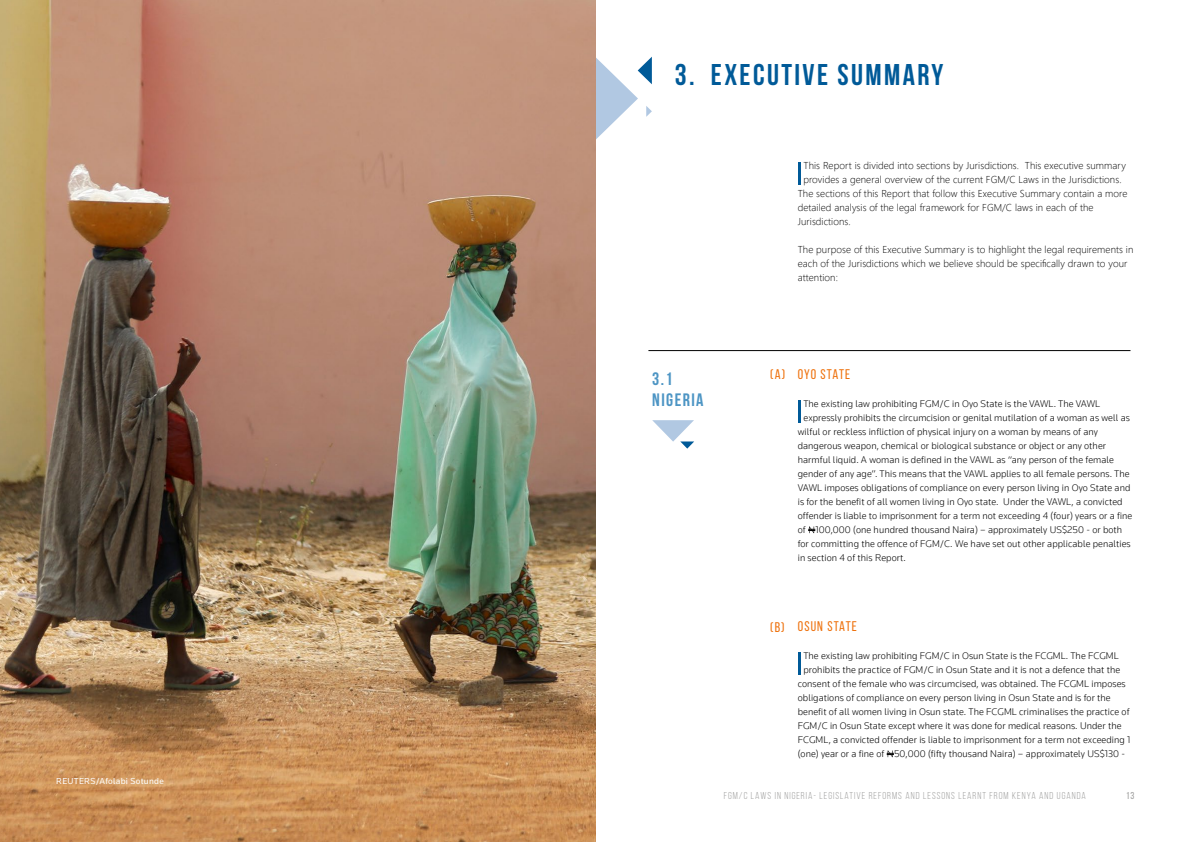
<style>
.page{position:relative;width:1191px;height:842px;background:#fff}
.page>*{position:absolute;margin:0;border:0;box-sizing:border-box;transform-origin:0 0}
.t1{font:700 30px "Bebas Neue";letter-spacing:.08em;color:#005a98}
.t2{font:700 18px/21px "Bebas Neue";letter-spacing:.08em;color:#4d95c4}
.t3{font:14px "Bebas Neue";letter-spacing:.08em;color:#ee720e}
.t4{font:300 10px "Knowledge";letter-spacing:.005em;color:#000}
.t5{font:300 10px/14px "Segoe UI";letter-spacing:.005em;color:#000}
.t6{font:10px "Bebas Neue";letter-spacing:.1em;color:#9d9d9c}
.t7{font:10px "Bebas Neue";color:#9d9d9c}
.t8{font:9px "Knowledge";letter-spacing:.03em;color:#fff}
</style>
<div class="page">
<svg style="left:595px;top:57px;width:57px;height:83px"></svg>
<hr style="left:797px;top:162px;width:3px;height:23px;background:#005a98">
<hr style="left:797px;top:400px;width:3px;height:23px;background:#005a98">
<svg style="left:808px;top:526px;width:7px;height:7px"></svg>
<hr style="left:797px;top:652px;width:3px;height:23px;background:#005a98">
<svg style="left:886px;top:750px;width:8px;height:7px"></svg>
<svg style="left:652px;top:420px;width:42px;height:29px"></svg>
<hr style="left:648px;top:350px;width:482px;height:1px;background:#000">
<img style="left:0;top:0;width:595px;height:842px">
<p class="t8" style="left:56px;top:775px;width:109px">REUTERS/Afolabi Sotunde</p>
<h1 class="t1" style="left:675px;top:58px;width:270px">3. EXECUTIVE SUMMARY</h1>
<p class="t5" style="left:803px;top:158px;width:324px">This Report is divided into sections by Jurisdictions. This executive summary</p>
<p class="t5" style="left:803px;top:172px;width:320px">provides a general overview of the current FGM/C Laws in the Jurisdictions.</p>
<p class="t5" style="left:797px;top:186px;width:331px">The sections of this Report that follow this Executive Summary contain a more</p>
<p class="t5" style="left:797px;top:200px;width:297px">detailed analysis of the legal framework for FGM/C laws in each of the</p>
<p class="t5" style="left:797px;top:214px;width:54px">Jurisdictions.</p>
<p class="t5" style="left:797px;top:242px;width:337px">The purpose of this Executive Summary is to highlight the legal requirements in each of the Jurisdictions which we believe should be specifically drawn to your attention:</p>
<h2 class="t2" style="left:652px;top:368px;width:53px">3.1<br>NIGERIA</h2>
<h3 class="t3" style="left:770px;top:367px;width:16px">(A)</h3>
<h3 class="t3" style="left:797px;top:367px;width:54px">OYO STATE</h3>
<p class="t4" style="left:803px;top:398px;width:298px">The existing law prohibiting FGM/C in Oyo State is the VAWL. The VAWL</p>
<p class="t4" style="left:803px;top:412px;width:328px">expressly prohibits the circumcision or genital mutilation of a woman as well as</p>
<p class="t4" style="left:797px;top:426px;width:302px">wilful or reckless infliction of physical injury on a woman by means of any</p>
<p class="t4" style="left:797px;top:440px;width:310px">dangerous weapon, chemical or biological substance or object or any other</p>
<p class="t4" style="left:797px;top:454px;width:318px">harmful liquid. A woman is defined in the VAWL as “any person of the female</p>
<p class="t4" style="left:797px;top:468px;width:333px">gender of any age”. This means that the VAWL applies to all female persons. The</p>
<p class="t4" style="left:797px;top:482px;width:334px">VAWL imposes obligations of compliance on every person living in Oyo State and</p>
<p class="t4" style="left:797px;top:496px;width:326px">is for the benefit of all women living in Oyo state. Under the VAWL, a convicted</p>
<p class="t4" style="left:797px;top:510px;width:336px">offender is liable to imprisonment for a term not exceeding 4 (four) years or a fine</p>
<p class="t4" style="left:797px;top:524px;width:326px">of 100,000 (one hundred thousand Naira) – approximately US$250 - or both</p>
<p class="t4" style="left:797px;top:538px;width:334px">for committing the offence of FGM/C. We have set out other applicable penalties</p>
<p class="t4" style="left:797px;top:552px;width:110px">in section 4 of this Report.</p>
<h3 class="t3" style="left:770px;top:619px;width:16px">(B)</h3>
<h3 class="t3" style="left:797px;top:619px;width:61px">OSUN STATE</h3>
<p class="t4" style="left:803px;top:650px;width:317px">The existing law prohibiting FGM/C in Osun State is the FCGML. The FCGML</p>
<p class="t4" style="left:803px;top:664px;width:318px">prohibits the practice of FGM/C in Osun State and it is not a defence that the</p>
<p class="t4" style="left:797px;top:678px;width:329px">consent of the female who was circumcised, was obtained. The FCGML imposes</p>
<p class="t4" style="left:797px;top:692px;width:314px">obligations of compliance on every person living in Osun State and is for the</p>
<p class="t4" style="left:797px;top:706px;width:333px">benefit of all women living in Osun state. The FCGML criminalises the practice of</p>
<p class="t4" style="left:797px;top:720px;width:325px">FGM/C in Osun State except where it was done for medical reasons. Under the</p>
<p class="t4" style="left:797px;top:734px;width:334px">FCGML, a convicted offender is liable to imprisonment for a term not exceeding 1</p>
<p class="t4" style="left:797px;top:748px;width:329px">(one) year or a fine of 50,000 (fifty thousand Naira) – approximately US$130 -</p>
<p class="t6" style="left:724px;top:790px;width:363px">FGM/C LAWS IN NIGERIA- LEGISLATIVE REFORMS AND LESSONS LEARNT FROM KENYA AND UGANDA</p>
<p class="t7" style="left:1126px;top:790px;width:10px">13</p>
</div>
